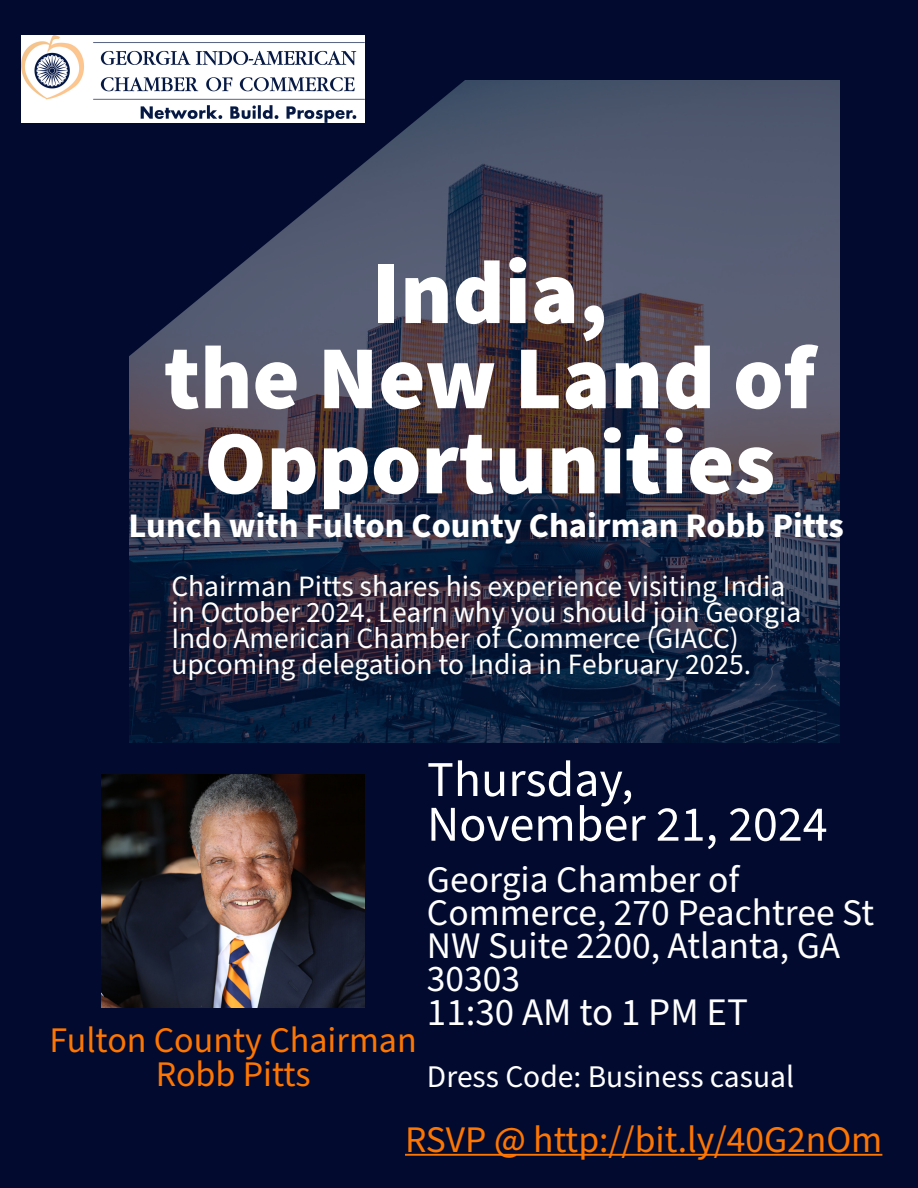
<style>
.page{position:relative;width:918px;height:1188px;background:#020b2f}
.page>*{position:absolute;margin:0;border:0;box-sizing:border-box;transform-origin:0 0}
.t1{font:900 90px/85.2px "Source Sans Pro";color:#fff;text-align:center}
.t2{font:50.1px/44.7px "Source Sans Pro";color:#fff}
.t3{font:39px "Source Sans Pro";color:#fff}
.t4{font:37.5px/33px "Source Sans Pro";color:#fff}
.t5{font:37.5px "Source Sans Pro";color:#fe7601}
.t6{font:36px/34.3px "Source Sans Pro";color:#fe7601;text-align:center}
.t7{font:700 34.5px "Source Sans Pro";color:#fff}
.t8{font:31.5px "Source Sans Pro";color:#fff}
.t9{font:29.55px/26px "Source Sans Pro";color:#fff}
</style>
<div class="page">
<img style="left:129px;top:80px;width:711px;height:662px">
<svg style="left:21px;top:35px;width:469px;height:427px"></svg>
<hr style="left:405px;top:1154px;width:477px;height:2px;background:#fe7601">
<img style="left:101px;top:775px;width:264px;height:232px">
<img style="left:22px;top:36px;width:343px;height:87px">
<h1 class="t1" style="left:164px;top:252px;width:653px">India,<br>the New Land of<br>Opportunities</h1>
<p class="t7" style="left:129px;top:502px;width:717px">Lunch with Fulton County Chairman Robb Pitts</p>
<p class="t9" style="left:171px;top:574px;width:631px">Chairman Pitts shares his experience visiting India in October 2024. Learn why you should join Georgia Indo American Chamber of Commerce (GIACC) upcoming delegation to India in February 2025.</p>
<h2 class="t2" style="left:427px;top:759px;width:402px">Thursday,<br>November 21, 2024</h2>
<p class="t4" style="left:427px;top:864px;width:449px">Georgia Chamber of<br>Commerce, 270 Peachtree St<br>NW Suite 2200, Atlanta, GA<br>30303</p>
<h3 class="t3" style="left:427px;top:986px;width:322px">11:30 AM to 1 PM ET</h3>
<p class="t6" style="left:50px;top:1024px;width:369px">Fulton County Chairman<br>Robb Pitts</p>
<p class="t8" style="left:427px;top:1056px;width:369px">Dress Code: Business casual</p>
<p class="t5" style="left:405px;top:1114px;width:479px">RSVP @ http://bit.ly/40G2nOm</p>
</div>
